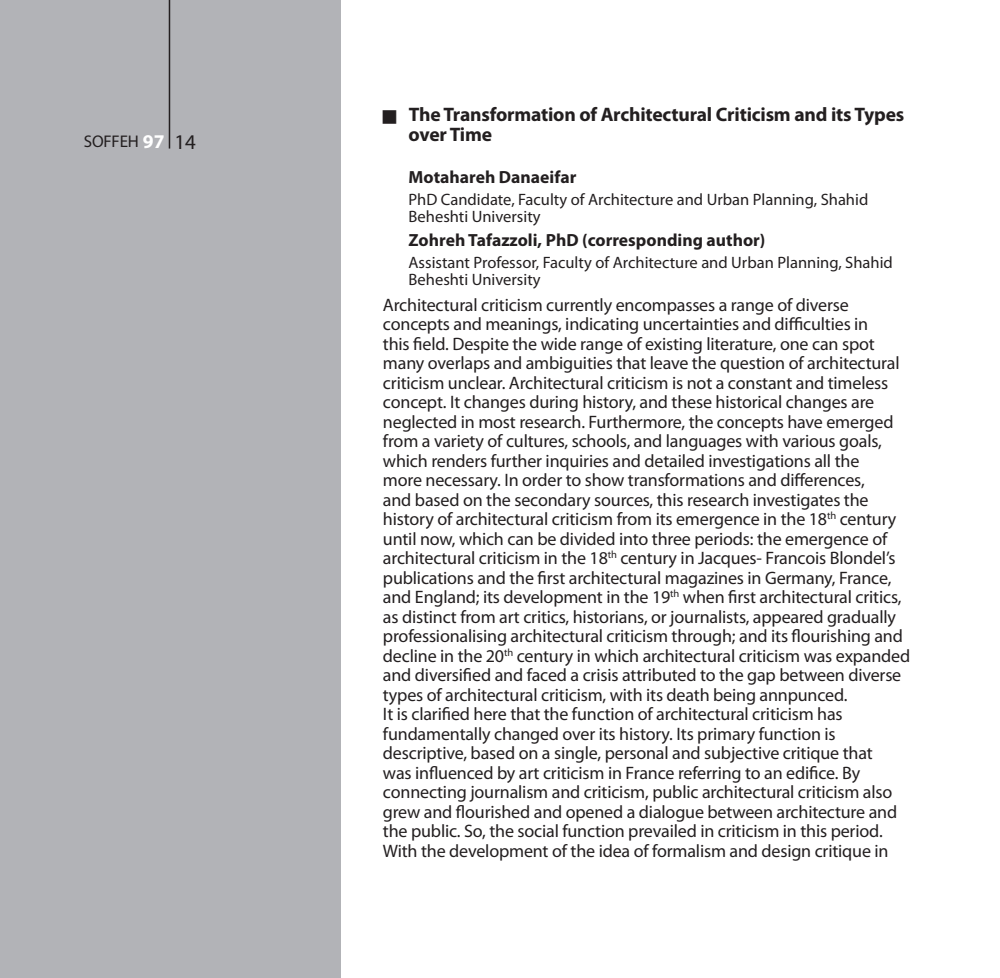
<style>
.page{position:relative;width:1000px;height:978px;background:#fff}
.page>*{position:absolute;margin:0;border:0;box-sizing:border-box;transform-origin:0 0}
.t1{font:21px "Myriad Pro";color:#231f20}
.t2{font:700 19.65px/20.2px "Myriad Pro";letter-spacing:-.01em;color:#231f20}
.t3{font:700 19.5px "Myriad Pro";color:#fff}
.Abstract{font:18px/19.5px "Myriad Pro";letter-spacing:-.01em;color:#231f20}
.Author{font:700 17.7px "Myriad Pro";color:#231f20}
.t4{font:16.95px "Myriad Pro";letter-spacing:-.01em;color:#231f20}
.Author_s_Title{font:16.5px/16.5px "Myriad Pro";color:#231f20}
.Abstract-2{font:10.5px "Myriad Pro";letter-spacing:-.01em;color:#231f20}
</style>
<div class="page">
<div style="left:0;top:0;width:340px;height:978px;background:#b2b3b7"></div>
<hr style="left:169px;top:0;width:1px;height:149px;background:#231f20">
<p class="t3" style="left:143px;top:129px;width:23px">97</p>
<p class="t4" style="left:84px;top:131px;width:57px">SOFFEH</p>
<p class="t1" style="left:174px;top:129px;width:23px">14</p>
<p class="t2" style="left:408px;top:104px;width:497px">The Transformation of Architectural Criticism and itsTypes overTime</p>
<p class="Author" style="left:408px;top:165px;width:169px">Motahareh Danaeifar</p>
<p class="Author_s_Title" style="left:408px;top:191px;width:461px">PhD Candidate, Faculty of Architecture and Urban Planning, Shahid<br>Beheshti University</p>
<p class="Author" style="left:408px;top:228px;width:358px">Zohreh Tafazzoli, PhD (corresponding author(</p>
<p class="Author_s_Title" style="left:408px;top:254px;width:485px">Assistant Professor, Faculty of Architecture and Urban Planning, Shahid<br>Beheshti University</p>
<p class="Abstract" style="left:383px;top:295px;width:467px">Architectural criticism currently encompasses a range of diverse</p>
<p class="Abstract" style="left:383px;top:314px;width:486px">concepts and meanings, indicating uncertainties and difficulties in</p>
<p class="Abstract" style="left:383px;top:334px;width:493px">this field. Despite the wide range of existing literature, one can spot</p>
<p class="Abstract" style="left:383px;top:353px;width:518px">many overlaps and ambiguities that leave the question of architectural</p>
<p class="Abstract" style="left:383px;top:373px;width:507px">criticism unclear. Architectural criticism is not a constant and timeless</p>
<p class="Abstract" style="left:383px;top:392px;width:493px">concept It. changes during history, and these historical changes are</p>
<p class="Abstract" style="left:383px;top:412px;width:512px">neglected in most research. Furthermore, the concepts have emerged</p>
<p class="Abstract" style="left:383px;top:431px;width:500px">from a variety of cultures, schools, and languages with various goals,</p>
<p class="Abstract" style="left:383px;top:451px;width:478px">which renders further inquiries and detailed investigations all the</p>
<p class="Abstract" style="left:383px;top:470px;width:483px">more necessary In. order to show transformations and differences,</p>
<p class="Abstract" style="left:383px;top:490px;width:487px">and based on the secondary sources, this research investigates the</p>
<p class="Abstract" style="left:839px;top:509px;width:58px">century</p>
<p class="Abstract-2" style="left:826px;top:509px;width:11px">th</p>
<p class="Abstract" style="left:383px;top:509px;width:445px">history of architectural criticism from its emergence in the 18</p>
<p class="Abstract" style="left:383px;top:529px;width:505px">until now, which can be divided into three periods: the emergence of</p>
<p class="Abstract" style="left:620px;top:548px;width:276px">century in Jacques- Francois Blondels’</p>
<p class="Abstract-2" style="left:607px;top:548px;width:11px">th</p>
<p class="Abstract" style="left:383px;top:548px;width:226px">architectural criticism in the 18</p>
<p class="Abstract" style="left:383px;top:568px;width:510px">publications and the first architectural magazines in Germany, France,</p>
<p class="Abstract" style="left:682px;top:587px;width:220px">when first architectural critics,</p>
<p class="Abstract-2" style="left:670px;top:587px;width:11px">th</p>
<p class="Abstract" style="left:383px;top:587px;width:289px">and England; its development in the 19</p>
<p class="Abstract" style="left:383px;top:607px;width:514px">as distinct from art critics, historians, or journalists, appeared gradually</p>
<p class="Abstract" style="left:383px;top:626px;width:521px">professionalising architectural criticism through; and its flourishing and</p>
<p class="Abstract" style="left:516px;top:646px;width:395px">century in which architectural criticism was expanded</p>
<p class="Abstract-2" style="left:504px;top:646px;width:11px">th</p>
<p class="Abstract" style="left:383px;top:646px;width:519px">decline in the 20<br>and diversified and faced a crisis attributed to the gap between diverse types of architectural criticism, with its death being annpunced.</p>
<p class="Abstract" style="left:383px;top:704px;width:515px">isIt clarified here that the function of architectural criticism has fundamentally changed over its history. Its primary function is descriptive, based on a single, personal and subjective critique that was influenced by art criticism in France referring to an edifice. By connecting journalism and criticism, public architectural criticism also grew and flourished and opened a dialogue between architecture and the public. So, the social function prevailed in criticism in this period.<br>With the development of the idea of formalism and design critique in</p>
</div>
